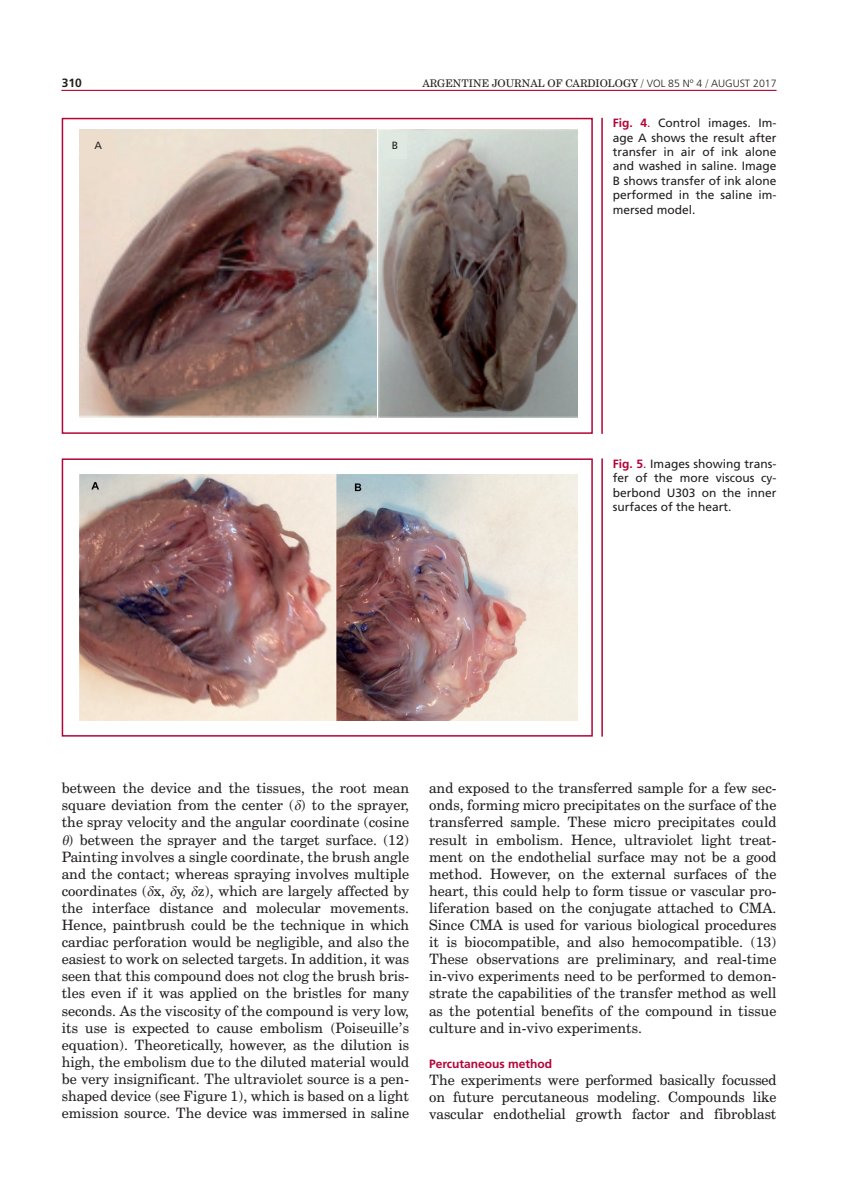
<style>
.page{position:relative;width:851px;height:1191px;background:#fff}
.page>*{position:absolute;margin:0;border:0;box-sizing:border-box;transform-origin:0 0}
.t1{font:14.25px/17.1px "Century Schoolbook BT";letter-spacing:.005em;color:#231f20;text-align:justify}
.t2{font:12px/14.4px "Frutiger";color:#231f20;text-align:justify}
.t3{font:700 12px "Frutiger LT Std";color:#b30437}
.t4{font:700 12px "Frutiger LT Std";color:#231f20}
.t5{font:10.5px "Century Schoolbook BT";color:#231f20}
.t6{font:10.5px "Frutiger";color:#231f20}
.s1{font-family:"Frutiger LT Std";font-weight:300}
.s2{font-family:"Frutiger LT Std";font-weight:700;color:#b30437}
.s3{color:#b30437}
.s4{font-family:"Times New Roman";font-style:italic}
</style>
<div class="page">
<hr style="left:61px;top:90px;width:715px;height:1px;background:#b30437">
<hr style="left:601px;top:118px;width:1px;height:316px;background:#b30437">
<hr style="left:601px;top:458px;width:1px;height:278px;background:#b30437">
<img style="left:80px;top:475px;width:497px;height:245px">
<div style="left:62px;top:118px;width:530px;height:316px;border:2px solid #b30437"></div>
<div style="left:62px;top:458px;width:530px;height:278px;border:2px solid #b30437"></div>
<img style="left:80px;top:130px;width:296px;height:288px">
<img style="left:378px;top:130px;width:199px;height:288px">
<div style="left:80px;top:131px;width:36px;height:36px;background:#ecddcd"></div>
<div style="left:383px;top:132px;width:23px;height:27px;background:#dfe9e2"></div>
<p class="t4" style="left:62px;top:75px;width:22px">310</p>
<p class="t5" style="left:422px;top:77px;width:355px">ARGENTINE JOURNAL OF CARDIOLOGY / <span class="s1">VOL 85 Nº 4</span> / <span class="s1">AUGUST 2017</span></p>
<p class="t2" style="left:612px;top:116px;width:165px"><span class="s2">Fig. 4</span><span class="s3">.</span> Control images. Im&shy;age A shows the result after transfer in air of ink alone and washed in saline. Image B shows transfer of ink alone performed in the saline im&shy;mersed model.</p>
<p class="t6" style="left:95px;top:139px;width:9px">A</p>
<p class="t6" style="left:392px;top:139px;width:8px">B</p>
<p class="t2" style="left:612px;top:456px;width:165px"><span class="s2">Fig. 5</span><span class="s3">.</span> Images showing trans&shy;fer of the more viscous cy&shy;berbond U303 on the inner surfaces of the heart.</p>
<p class="t1" style="left:62px;top:779px;width:349px">between the device and the tissues, the root mean square deviation from the center (<span class="s4">δ</span>) to the sprayer, the spray velocity and the angular coordinate (cosine <span class="s4">θ</span>) between the sprayer and the target surface. (12)<br>Painting involves a single coordinate, the brush angle and the contact; whereas spraying involves multiple coordinates (<span class="s4">δ</span>x, <span class="s4">δ</span>y, <span class="s4">δ</span>z), which are largely affected by the interface distance and molecular movements.<br>Hence, paintbrush could be the technique in which cardiac perforation would be negligible, and also the easiest to work on selected targets. In addition, it was seen that this compound does not clog the brush bris&shy;tles even if it was applied on the bristles for many seconds. As the viscosity of the compound is very low, its use is expected to cause embolism (Poiseuille’s equation). Theoretically, however, as the dilution is high, the embolism due to the diluted material would be very insignificant. The ultraviolet source is a pen&shy;shaped device (see Figure 1), which is based on a light emission source. The device was immersed in saline</p>
<p class="t1" style="left:429px;top:779px;width:349px">and exposed to the transferred sample for a few sec&shy;onds, forming micro precipitates on the surface of the transferred sample. These micro precipitates could result in embolism. Hence, ultraviolet light treat&shy;ment on the endothelial surface may not be a good method. However, on the external surfaces of the heart, this could help to form tissue or vascular pro&shy;liferation based on the conjugate attached to CMA.<br>Since CMA is used for various biological procedures it is biocompatible, and also hemocompatible. (13)<br>These observations are preliminary, and real-time in-vivo experiments need to be performed to demon&shy;strate the capabilities of the transfer method as well as the potential benefits of the compound in tissue culture and in-vivo experiments.</p>
<p class="t3" style="left:429px;top:1056px;width:125px">Percutaneous method</p>
<p class="t1" style="left:429px;top:1071px;width:349px">The experiments were performed basically focussed on future percutaneous modeling. Compounds like vascular endothelial growth factor and fibroblast</p>
</div>
